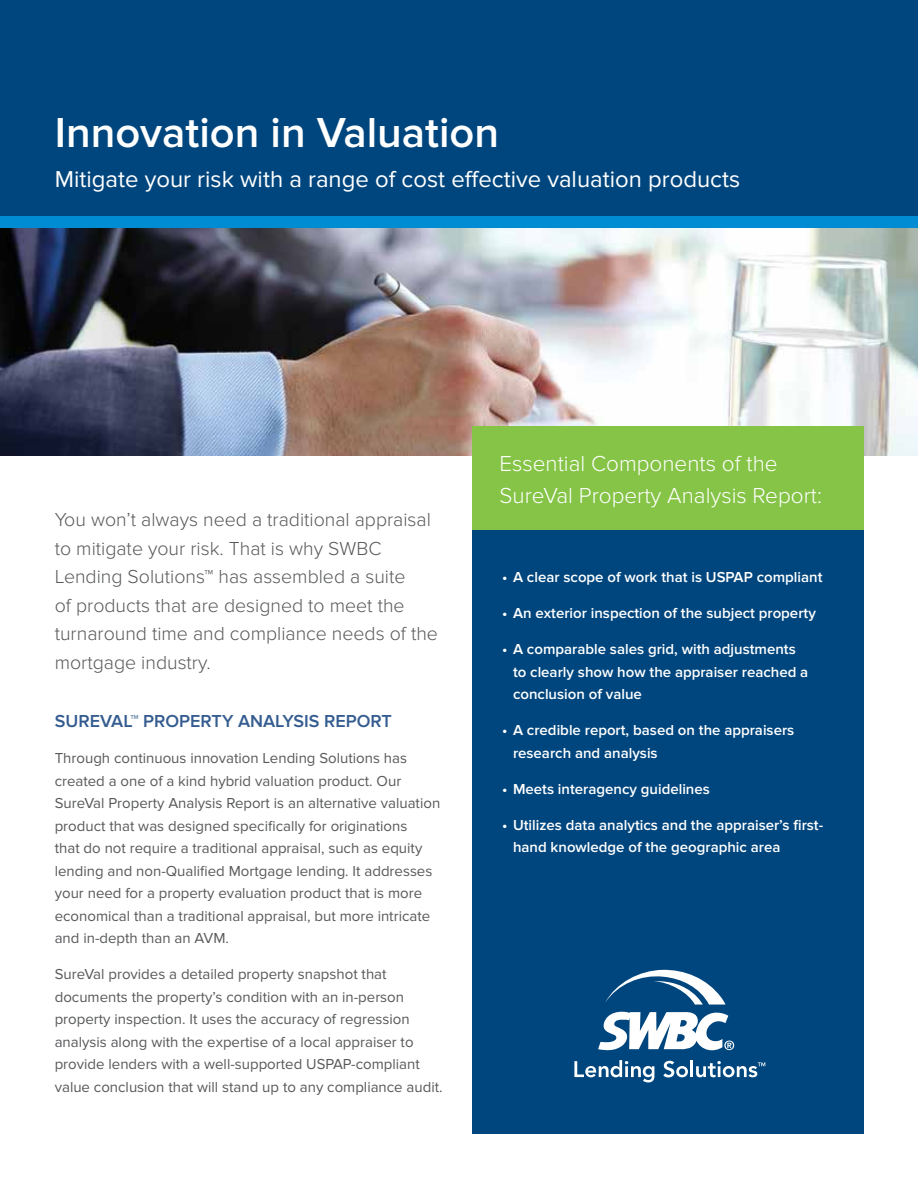
<style>
.page{position:relative;width:918px;height:1188px;background:#fff}
.page>*{position:absolute;margin:0;border:0;box-sizing:border-box;transform-origin:0 0}
.t1{font:600 43.5px "Proxima Nova";color:#fff}
.t2{font:23.85px "Proxima Nova";color:#fff}
.t3{font:300 22.5px/31.5px "Proxima Nova";color:#fff}
.t4{font:300 19.5px/28.5px "Proxima Nova";color:#58595b}
.t5{font:600 18px "Proxima Nova";color:#345c90}
.t6{font:15px/22.5px "Proxima Nova";color:#58595b}
.t7{font:600 15px/22.5px "Proxima Nova";color:#fff}
</style>
<div class="page">
<div style="left:0;top:0;width:918px;height:216px;background:#00467e"></div>
<div style="left:0;top:216px;width:918px;height:14px;background:#008cd2"></div>
<img style="left:0;top:229px;width:918px;height:227px">
<div style="left:472px;top:530px;width:392px;height:604px;background:#00467e"></div>
<div style="left:472px;top:427px;width:392px;height:103px;background:#85c446"></div>
<svg style="left:598px;top:970px;width:136px;height:81px"></svg>
<svg style="left:574px;top:1060px;width:80px;height:22px"></svg>
<svg style="left:663px;top:1061px;width:25px;height:16px"></svg>
<hr style="left:690px;top:1060px;width:3px;height:17px;background:#fff">
<svg style="left:696px;top:1061px;width:69px;height:16px"></svg>
<h1 class="t1" style="left:55px;top:107px;width:446px">Innovation in Valuation</h1>
<h2 class="t2" style="left:55px;top:165px;width:687px">Mitigate your risk with a range of cost effective valuation products</h2>
<h3 class="t4" style="left:55px;top:506px;width:385px">You won’t always need a traditional appraisal to mitigate your risk. That is why SWBC Lending Solutions™ has assembled a suite<br>of products that are designed to meet the turnaround time and compliance needs of the mortgage industry.</h3>
<p class="t5" style="left:55px;top:711px;width:339px">SUREVAL™ PROPERTY ANALYSIS REPORT</p>
<p class="t6" style="left:55px;top:747px;width:387px">Through continuous innovation Lending Solutions has created a one of a kind hybrid valuation product. Our SureVal Property Analysis Report is an alternative valuation product that was designed specifically for originations<br>that do not require a traditional appraisal, such as equity lending and non-Qualified Mortgage lending. It addresses your need for a property evaluation product that is more economical than a traditional appraisal, but more intricate and in-depth than an AVM.</p>
<p class="t6" style="left:55px;top:963px;width:389px">SureVal provides a detailed property snapshot that documents the property’s condition with an in-person property inspection. It uses the accuracy of regression analysis along with the expertise of a local appraiser to provide lenders with a well-supported USPAP-compliant value conclusion that will stand up to any compliance audit.</p>
<h3 class="t3" style="left:500px;top:448px;width:324px">Essential Components of the<br>SureVal Property Analysis Report:</h3>
<p class="t7" style="left:502px;top:566px;width:322px">• A clear scope of work that is USPAP compliant</p>
<p class="t7" style="left:502px;top:602px;width:315px">• An exterior inspection of the subject property</p>
<p class="t7" style="left:513px;top:638px;width:297px;text-indent:-11px">• A comparable sales grid, with adjustments to clearly show how the appraiser reached a conclusion of value</p>
<p class="t7" style="left:513px;top:719px;width:283px;text-indent:-11px">• A credible report, based on the appraisers research and analysis</p>
<p class="t7" style="left:502px;top:778px;width:209px">• Meets interagency guidelines</p>
<p class="t7" style="left:513px;top:814px;width:312px;text-indent:-11px">• Utilizes data analytics and the appraiser’s first&shy;hand knowledge of the geographic area</p>
</div>
